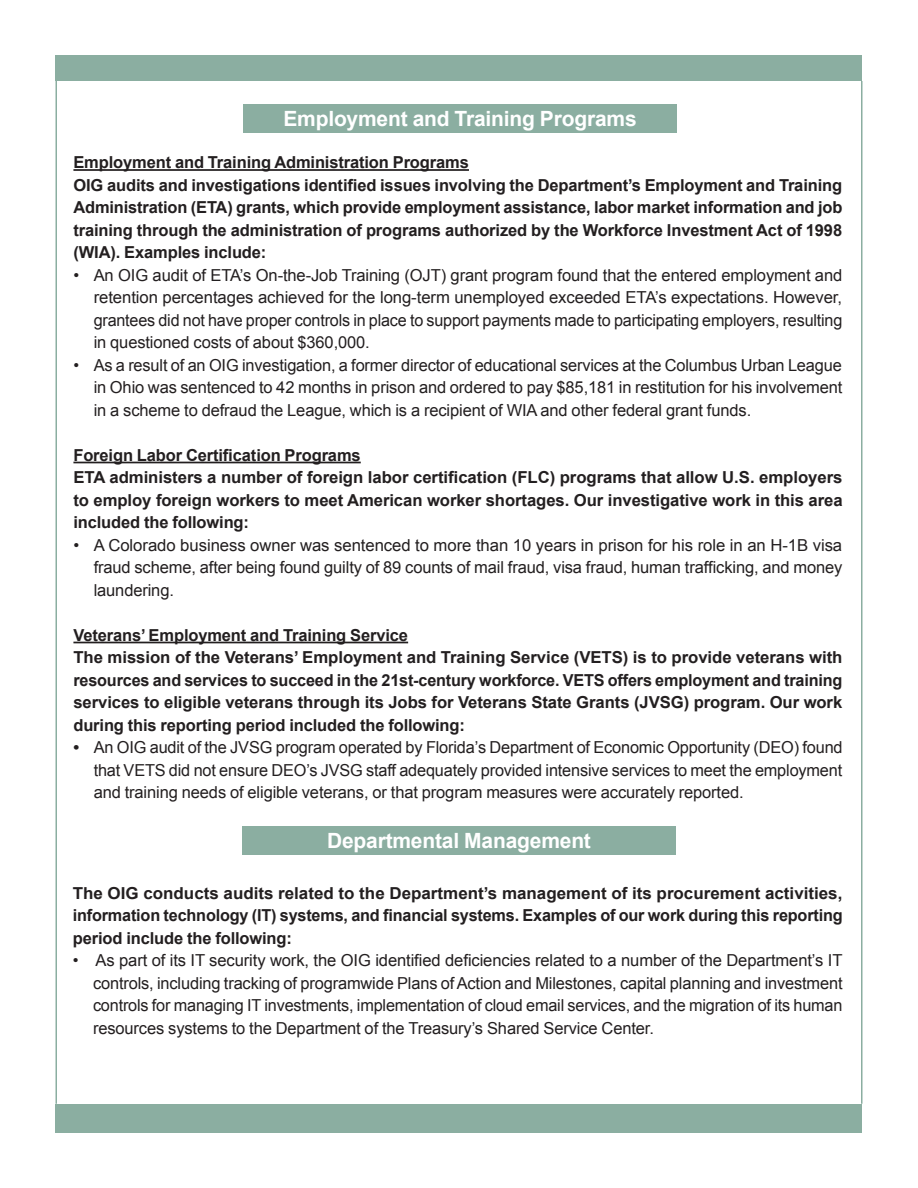
<style>
.page{position:relative;width:918px;height:1188px;background:#fff}
.page>*{position:absolute;margin:0;border:0;box-sizing:border-box;transform-origin:0 0}
.Heading{font:700 21px "Arial";letter-spacing:-.01em;color:#fff}
.Body_Text{font:16.5px/22.5px "Arial";letter-spacing:-.01em;color:#231f20;text-align:justify}
.Body_Text-2{font:700 16.5px/22.5px "Arial";letter-spacing:-.01em;color:#231f20;text-align:justify}
.s1{font-weight:700}
</style>
<div class="page">
<div style="left:56px;top:1104px;width:806px;height:28px;background:#8baea1"></div>
<div style="left:56px;top:56px;width:806px;height:25px;background:#8baea1"></div>
<hr style="left:56px;top:81px;width:1px;height:1023px;background:#8baea1">
<hr style="left:861px;top:81px;width:1px;height:1023px;background:#8baea1">
<div style="left:243px;top:104px;width:434px;height:29px;background:#8baea1"></div>
<hr style="left:73px;top:169px;width:396px;height:2px;background:#231f20">
<hr style="left:73px;top:462px;width:288px;height:1px;background:#231f20">
<hr style="left:73px;top:642px;width:335px;height:1px;background:#231f20">
<div style="left:242px;top:826px;width:434px;height:29px;background:#8baea1"></div>
<p class="Heading" style="left:283px;top:105px;width:355px">Employment and Training Programs</p>
<p class="Body_Text-2" style="left:73px;top:152px;width:397px">Employment and Training Administration Programs</p>
<p class="Body_Text-2" style="left:73px;top:174px;width:770px">OIG audits and investigations identified issues involving the Department’s Employment and Training Administration (ETA) grants, which provide employment assistance, labor market information and job training through the administration of programs authorized by the Workforce Investment Act of 1998 (WIA). Examples include:</p>
<p class="Body_Text" style="left:94px;top:264px;width:750px;text-indent:-20px">• An OIG audit of ETA’s On-the-Job Training (OJT) grant program found that the entered employment and retention percentages achieved for the long-term unemployed exceeded ETA’s expectations. However, grantees did not have proper controls in place to support payments made to participating employers, resulting in questioned costs of about $360,000.</p>
<p class="Body_Text" style="left:94px;top:354px;width:750px;text-indent:-20px">• As a result of an OIG investigation, a former director of educational services at the Columbus Urban League in Ohio was sentenced to 42 months in prison and ordered to pay $85,181 in restitution for his involvement in a scheme to defraud the League, which is a recipient of WIA and other federal grant funds.</p>
<p class="Body_Text-2" style="left:73px;top:444px;width:289px">Foreign Labor Certification Programs</p>
<p class="Body_Text-2" style="left:73px;top:467px;width:771px">ETA administers a number of foreign labor certification (FLC) programs that allow U.S. employers to employ foreign workers to meet American worker shortages. Our investigative work in this area included the following:</p>
<p class="Body_Text" style="left:94px;top:534px;width:750px;text-indent:-20px">• A Colorado business owner was sentenced to more than 10 years in prison for his role in an H-1B visa fraud scheme, after being found guilty of 89 counts of mail fraud, visa fraud, human trafficking, and money laundering.</p>
<p class="Body_Text-2" style="left:73px;top:624px;width:336px">Veterans’ Employment and Training Service</p>
<p class="Body_Text-2" style="left:73px;top:647px;width:771px">The mission of the Veterans’ Employment and Training Service (VETS) is to provide veterans with resources and services to succeed in the 21st-century workforce. VETS offers employment and training services to eligible veterans through its Jobs for Veterans State Grants (JVSG) program. Our work during this reporting period included the following:</p>
<p class="Body_Text" style="left:94px;top:736px;width:750px;text-indent:-20px"><span class="s1">•</span> An OIG audit of the JVSG program operated by Florida’s Department of Economic Opportunity (DEO) found that VETS did not ensure DEO’s JVSG staff adequately provided intensive services to meet the employment and training needs of eligible veterans, or that program measures were accurately reported.</p>
<p class="Heading" style="left:327px;top:827px;width:265px">Departmental Management</p>
<p class="Body_Text-2" style="left:73px;top:882px;width:772px">The OIG conducts audits related to the Department’s management of its procurement activities, information technology (IT) systems, and financial systems. Examples of our work during this reporting period include the following:</p>
<p class="Body_Text" style="left:93px;top:949px;width:751px;text-indent:-20px">• As part of its IT security work, the OIG identified deficiencies related to a number of the Department’s IT controls, including tracking of programwide Plans of Action and Milestones, capital planning and investment controls for managing IT investments, implementation of cloud email services, and the migration of its human resources systems to the Department of the Treasury’s Shared Service Center.</p>
</div>
